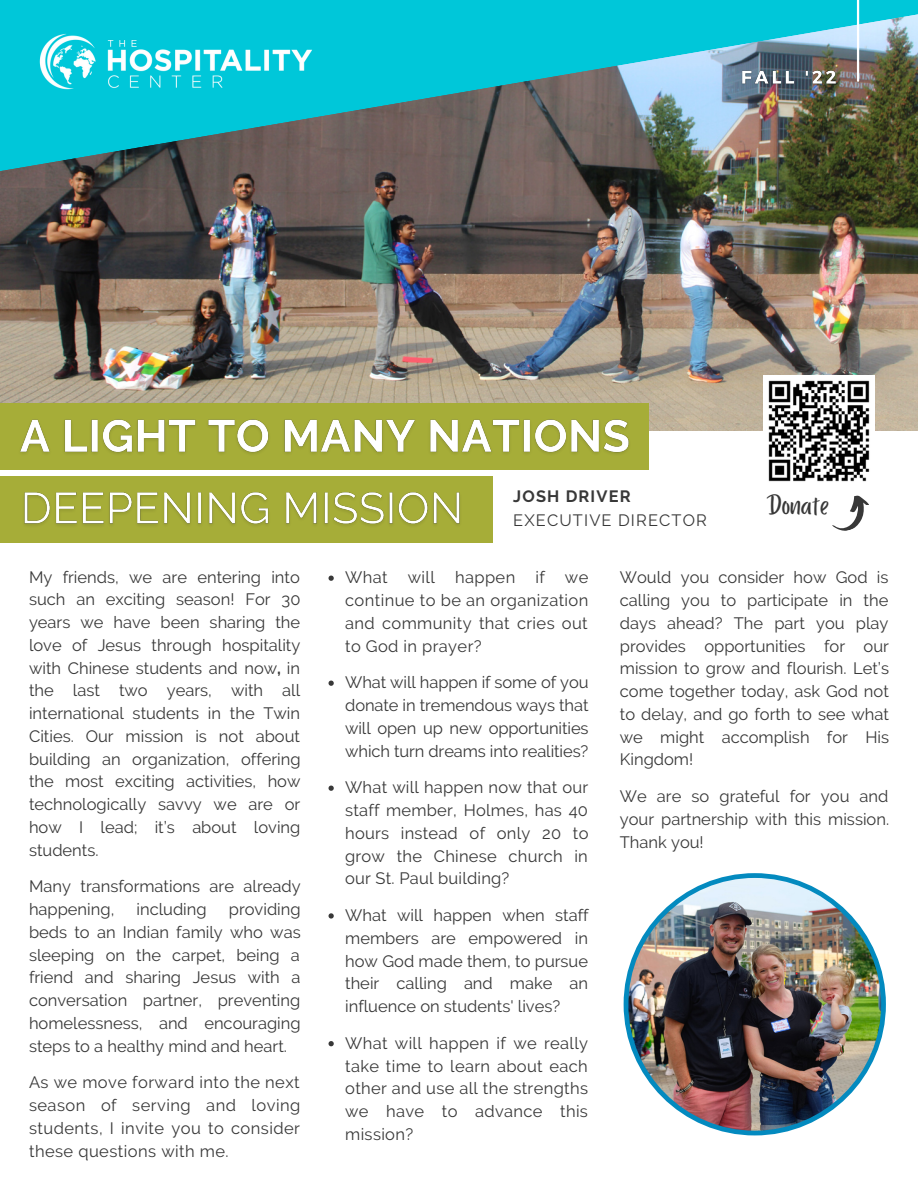
<style>
.page{position:relative;width:918px;height:1188px;background:#fff}
.page>*{position:absolute;margin:0;border:0;box-sizing:border-box;transform-origin:0 0}
.t1{font:29.4px "Porcelain";color:#383838}
.t2{font:16.5px/22.8px "Raleway";color:#383838;text-align:justify}
.t3{font:16.35px "Raleway";letter-spacing:.07em;color:#383838}
.t4{font:700 16.35px "Raleway";letter-spacing:.07em;color:#383838}
.s1{font-weight:700}
</style>
<div class="page">
<img style="left:0;top:174px;width:918px;height:257px">
<img style="left:0;top:0;width:918px;height:174px">
<div style="left:0;top:403px;width:649px;height:67px;background:#a6ad38"></div>
<img style="left:29px;top:18px;width:294px;height:87px">
<div style="left:0;top:476px;width:493px;height:66px;background:#a6ad38"></div>
<img style="left:624px;top:873px;width:262px;height:262px">
<hr style="left:857px;top:0;width:2px;height:81px;background:#fff">
<img style="left:764px;top:376px;width:110px;height:106px">
<svg style="left:329px;top:576px;width:5px;height:5px"></svg>
<svg style="left:329px;top:681px;width:5px;height:5px"></svg>
<svg style="left:329px;top:786px;width:5px;height:5px"></svg>
<svg style="left:329px;top:913px;width:5px;height:6px"></svg>
<svg style="left:329px;top:1041px;width:5px;height:5px"></svg>
<img style="left:20px;top:419px;width:609px;height:35px">
<img style="left:24px;top:492px;width:436px;height:34px">
<img style="left:730px;top:63px;width:126px;height:28px">
<svg style="left:832px;top:495px;width:37px;height:36px"></svg>
<p class="t2" style="left:29px;top:565px;width:273px">My friends, we are entering into such an exciting season! For 30 years we have been sharing the love of Jesus through hospitality with Chinese students and now<span class="s1">,</span> in the last two years, with all international students in the Twin Cities. Our mission is not about building an organization, offering the most exciting activities, how technologically savvy we are or how I lead; it’s about loving students.</p>
<p class="t2" style="left:29px;top:875px;width:273px">Many transformations are already happening,</p>
<p class="t2" style="left:29px;top:898px;width:273px;text-indent:200px">providing beds to an Indian family who was sleeping on the carpet, being a friend and sharing Jesus with a conversation partner, preventing homelessness, and encouraging steps to a healthy mind and heart.</p>
<p class="t2" style="left:29px;top:1071px;width:273px">As we move forward into the next season of serving and loving students, I invite you to consider these questions with me.</p>
<p class="t2" style="left:137px;top:898px;width:72px">including</p>
<p class="t4" style="left:513px;top:487px;width:119px">JOSH DRIVER</p>
<p class="t3" style="left:513px;top:511px;width:195px">EXECUTIVE DIRECTOR</p>
<h1 class="t1" style="left:767px;top:489px;width:64px">Donate</h1>
<p class="t2" style="left:345px;top:566px;width:245px">What will happen if we continue to be an organization and community that cries out to God in prayer?</p>
<p class="t2" style="left:345px;top:671px;width:245px">What will happen if some of you donate in tremendous ways that will open up new opportunities which turn dreams into realities?</p>
<p class="t2" style="left:345px;top:776px;width:245px">What will happen now that our staff member, Holmes, has 40 hours instead of only 20 to grow the Chinese church in our St. Paul building?</p>
<p class="t2" style="left:345px;top:904px;width:245px">What will happen when staff members are empowered in how God made them, to pursue their calling and make an influence on students' lives?</p>
<p class="t2" style="left:345px;top:1032px;width:245px">What will happen if we really take time to learn about each other and use all the strengths we have to advance this mission?</p>
<p class="t2" style="left:620px;top:566px;width:271px">Would you consider how God is calling you to participate in the days ahead? The part you play provides opportunities for our mission to grow and flourish. Let’s come together today, ask God not to delay, and go forth to see what we might accomplish for His Kingdom!</p>
<p class="t2" style="left:620px;top:785px;width:271px">We are so grateful for you and your partnership with this mission.<br>Thank you!</p>
</div>
